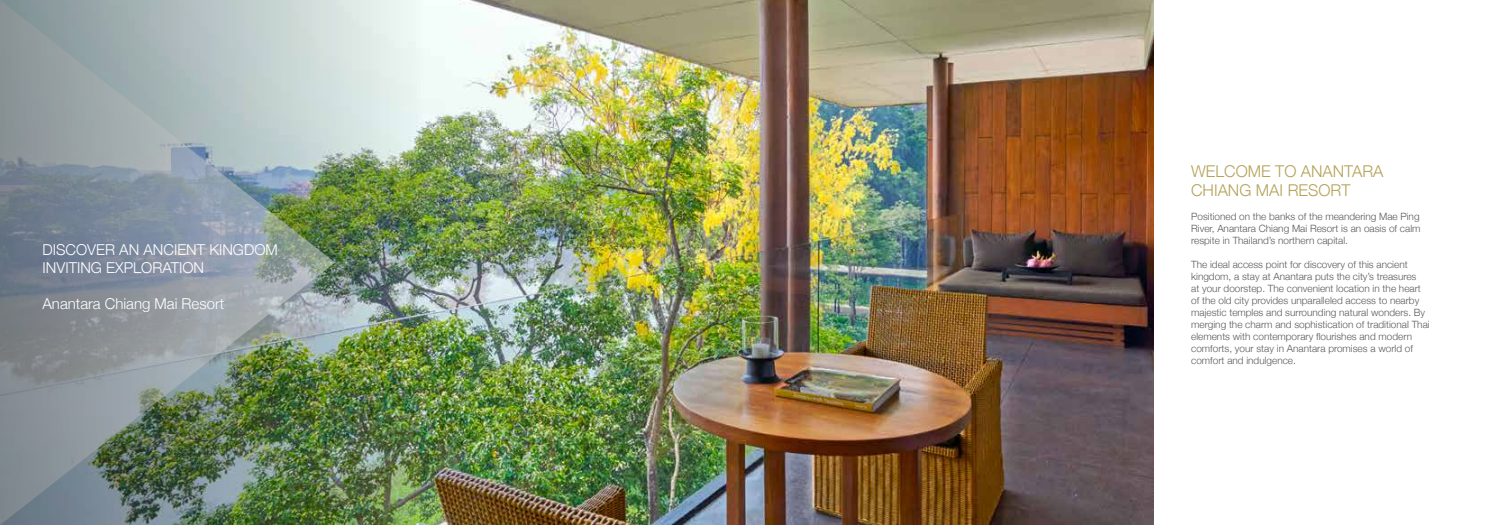
<style>
.page{position:relative;width:1489px;height:525px;background:#fff}
.page>*{position:absolute;margin:0;border:0;box-sizing:border-box;transform-origin:0 0}
.t1{font:300 16.25px/19.5px "Helvetica Neue";color:#b4a258}
.t2{font:300 15px/18px "Helvetica Neue";color:#fff}
.t3{font:300 10px/12px "Helvetica Neue";color:#58595b;text-align:justify}
</style>
<div class="page">
<img style="left:484px;top:0;width:669px;height:524px">
<img style="left:0;top:0;width:484px;height:524px">
<h2 class="t2" style="left:43px;top:239px;width:237px">DISCOVER AN ANCIENT KINGDOM<br>INVITING EXPLORATION</h2>
<h2 class="t2" style="left:43px;top:293px;width:183px">Anantara Chiang Mai Resort</h2>
<h1 class="t1" style="left:1191px;top:160px;width:194px">WELCOME TO ANANTARA<br>CHIANG MAI RESORT</h1>
<p class="t3" style="left:1191px;top:210px;width:231px">Positioned on the banks of the meandering Mae Ping River, Anantara Chiang Mai Resort is an oasis of calm respite in Thailand’s northern capital.</p>
<p class="t3" style="left:1191px;top:258px;width:240px;text-align:left">The ideal access point for discovery of this ancient kingdom, a stay at Anantara puts the city’s treasures<br>at your doorstep. The convenient location in the heart of the old city provides unparalleled access to nearby majestic temples and surrounding natural wonders. By merging the charm and sophistication of traditional Thai elements with contemporary flourishes and modern comforts, your stay in Anantara promises a world of comfort and indulgence.</p>
</div>
